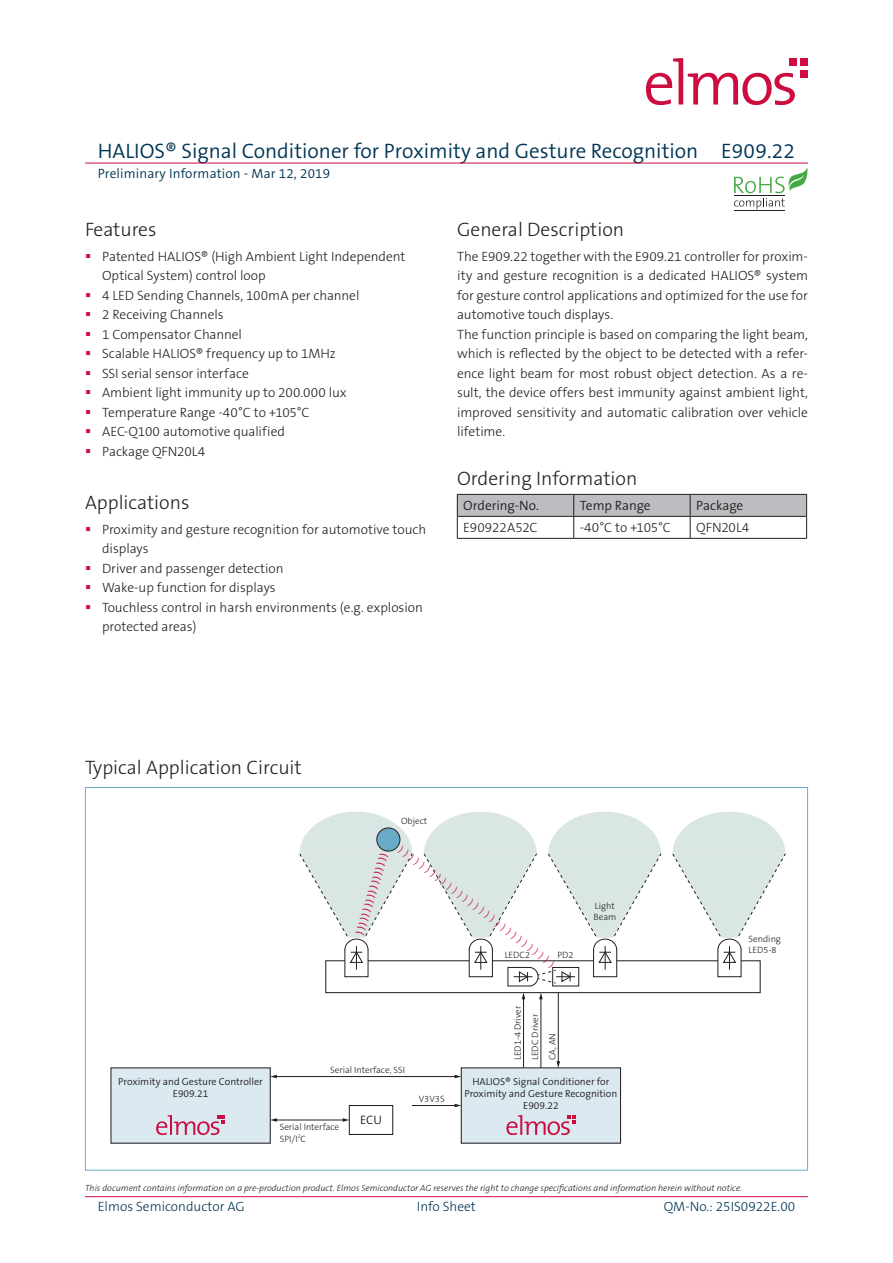
<style>
.page{position:relative;width:893px;height:1263px;background:#fff}
.page>*{position:absolute;margin:0;border:0;box-sizing:border-box;transform-origin:0 0}
.t1{font:300 21px "The Sans B4";color:#003555}
.Features_Application{font:300 19.5px "The Sans B3";color:#231f20}
.Fließtext{font:300 13.5px/19.5px "The Sans B3";color:#231f20}
.t2{font:300 13.5px "The Sans B3";color:#003555}
.t3{font:300 13.5px "The Sans B4";letter-spacing:.01em;color:#003555}
.Tabelenzeile{font:300 13.5px "The Sans B3";letter-spacing:-.01em;color:#231f20}
.Tabelle-Kopfzeile{font:300 13.5px "The Sans B4";letter-spacing:-.005em;color:#231f20}
.t4{font:300 12.3px "The Sans B4";color:#231f20}
.t5{font:300 10.2px/12.3px "The Sans B4";color:#231f20;text-align:center}
.t6{font:300 9.15px/11.1px "The Sans B3";color:#231f20}
.t7{font:300 9.15px "The Sans B4";color:#cd0d40}
.t8{font:600 9.15px "The Sans B6";color:#cd0d40}
.t9{font:italic 300 9px "The Sans B3";color:#231f20}
</style>
<div class="page">
<hr style="left:734px;top:211px;width:51px;height:1px;background:#231f20">
<svg style="left:734px;top:167px;width:74px;height:42px"></svg>
<svg style="left:646px;top:58px;width:149px;height:47px"></svg>
<div style="left:800px;top:70px;width:8px;height:7px;background:#cd0d40"></div>
<div style="left:789px;top:58px;width:7px;height:8px;background:#cd0d40"></div>
<div style="left:800px;top:58px;width:8px;height:8px;background:#cd0d40"></div>
<hr style="left:85px;top:1196px;width:723px;height:1px;background:#cd0d40">
<hr style="left:85px;top:163px;width:723px;height:1px;background:#cd0d40">
<div style="left:457px;top:494px;width:117px;height:22px;background:#bcbdc0"></div>
<hr style="left:457px;top:538px;width:117px;height:1px;background:#231f20">
<hr style="left:574px;top:538px;width:116px;height:1px;background:#231f20">
<hr style="left:690px;top:538px;width:117px;height:1px;background:#231f20">
<hr style="left:457px;top:494px;width:117px;height:1px;background:#231f20">
<svg style="left:457px;top:495px;width:1px;height:43px"></svg>
<svg style="left:573px;top:494px;width:234px;height:44px"></svg>
<hr style="left:457px;top:516px;width:117px;height:1px;background:#231f20">
<hr style="left:574px;top:516px;width:116px;height:1px;background:#231f20">
<hr style="left:690px;top:516px;width:117px;height:1px;background:#231f20">
<div style="left:111px;top:1068px;width:159px;height:75px;background:#dbeaf1"></div>
<div style="left:349px;top:1105px;width:44px;height:30px;border:1px solid #231f20"></div>
<svg style="left:156px;top:1115px;width:69px;height:20px"></svg>
<hr style="left:276px;top:1120px;width:68px;height:1px;background:#231f20">
<svg style="left:343px;top:1118px;width:6px;height:4px"></svg>
<svg style="left:270px;top:1118px;width:7px;height:4px"></svg>
<hr style="left:276px;top:1076px;width:180px;height:1px;background:#231f20">
<svg style="left:455px;top:1075px;width:6px;height:3px"></svg>
<svg style="left:270px;top:1075px;width:7px;height:3px"></svg>
<div style="left:461px;top:1068px;width:159px;height:75px;background:#dbeaf1"></div>
<div style="left:461px;top:1067px;width:160px;height:77px;border:1px solid #231f20"></div>
<svg style="left:299px;top:812px;width:114px;height:182px"></svg>
<svg style="left:672px;top:812px;width:114px;height:182px"></svg>
<div style="left:377px;top:828px;width:23px;height:23px;background:#69abc7;border-radius:50%"></div>
<div style="left:377px;top:828px;width:23px;height:23px;border:1px solid #231f20;border-radius:50%"></div>
<svg style="left:506px;top:1115px;width:69px;height:20px"></svg>
<hr style="left:523px;top:998px;width:1px;height:70px;background:#231f20">
<hr style="left:541px;top:998px;width:1px;height:70px;background:#231f20">
<svg style="left:423px;top:812px;width:239px;height:187px"></svg>
<hr style="left:558px;top:993px;width:1px;height:69px;background:#231f20">
<svg style="left:556px;top:1061px;width:4px;height:7px"></svg>
<hr style="left:412px;top:1105px;width:44px;height:1px;background:#231f20">
<svg style="left:455px;top:1104px;width:6px;height:3px"></svg>
<h1 class="t1" style="left:98px;top:139px;width:699px">HALIOS® Signal Conditioner for Proximity and Gesture Recognition E909.22</h1>
<p class="t3" style="left:98px;top:166px;width:234px">Preliminary Information - Mar 12, 2019</p>
<p class="Features_Application" style="left:85px;top:219px;width:73px">Features</p>
<p class="Fließtext" style="left:102px;top:247px;width:305px">Patented HALIOS® (High Ambient Light Independent<br>Optical System) control loop</p>
<p class="Fließtext" style="left:102px;top:286px;width:259px">4 LED Sending Channels, 100mA per channel</p>
<p class="Fließtext" style="left:102px;top:305px;width:123px">2 Receiving Channels</p>
<p class="Fließtext" style="left:102px;top:325px;width:141px">1 Compensator Channel</p>
<p class="Fließtext" style="left:102px;top:344px;width:235px">Scalable HALIOS® frequency up to 1MHz</p>
<p class="Fließtext" style="left:102px;top:364px;width:148px">SSI serial sensor interface</p>
<p class="Fließtext" style="left:102px;top:383px;width:246px">Ambient light immunity up to 200.000 lux</p>
<p class="Fließtext" style="left:102px;top:403px;width:209px">Temperature Range -40°C to +105°C</p>
<p class="Fließtext" style="left:102px;top:422px;width:185px">AEC-Q100 automotive qualified</p>
<p class="Fließtext" style="left:102px;top:442px;width:105px">Package QFN20L4</p>
<p class="Features_Application" style="left:85px;top:491px;width:106px">Applications</p>
<p class="Fließtext" style="left:102px;top:520px;width:326px">Proximity and gesture recognition for automotive touch displays</p>
<p class="Fließtext" style="left:102px;top:559px;width:183px">Driver and passenger detection</p>
<p class="Fließtext" style="left:102px;top:578px;width:175px">Wake-up function for displays</p>
<p class="Fließtext" style="left:102px;top:598px;width:322px">Touchless control in harsh environments (e.g. explosion protected areas)</p>
<p class="Features_Application" style="left:457px;top:219px;width:169px">General Description</p>
<p class="Fließtext" style="left:457px;top:247px;width:352px;text-align:justify">The E909.22 together with the E909.21 controller for proxim&shy;ity and gesture recognition is a dedicated HALIOS® system for gesture control applications and optimized for the use for automotive touch displays.</p>
<p class="Fließtext" style="left:457px;top:325px;width:352px;text-align:justify">The function principle is based on comparing the light beam, which is reflected by the object to be detected with a refer&shy;ence light beam for most robust object detection. As a re&shy;sult, the device offers best immunity against ambient light, improved sensitivity and automatic calibration over vehicle lifetime.</p>
<p class="Features_Application" style="left:457px;top:468px;width:182px">Ordering Information</p>
<p class="Tabelle-Kopfzeile" style="left:463px;top:498px;width:77px">Ordering-No.</p>
<p class="Tabelle-Kopfzeile" style="left:580px;top:498px;width:72px">Temp Range</p>
<p class="Tabelle-Kopfzeile" style="left:696px;top:498px;width:49px">Package</p>
<p class="Tabelenzeile" style="left:463px;top:520px;width:76px">E90922A52C</p>
<p class="Tabelenzeile" style="left:580px;top:520px;width:93px">-40°C to +105°C</p>
<p class="Tabelenzeile" style="left:696px;top:520px;width:55px">QFN20L4</p>
<p class="Features_Application" style="left:85px;top:757px;width:218px">Typical Application Circuit</p>
<p class="t6" style="left:401px;top:816px;width:28px">Object</p>
<p class="t5" style="left:118px;top:1075px;width:146px">Proximity and Gesture Controller<br>E909.21</p>
<p class="t8" style="left:355px;top:932px;width:86px;rotate:-73deg">) ) ) ) ) ) ) ) ) ) ) ) ) ) ) ) ) )</p>
<p class="t7" style="left:403px;top:844px;width:194px;rotate:37deg">) ) ) ) ) ) ) ) ) ) ) ) ) ) ) ) ) ) ) ) ) ) ) ) ) ) ) ) )</p>
<p class="t6" style="left:505px;top:949px;width:27px">LEDC2</p>
<p class="t6" style="left:557px;top:949px;width:18px">PD2</p>
<p class="t6" style="left:330px;top:1064px;width:76px">Serial Interface, SSI</p>
<p class="t6" style="left:512px;top:1060px;width:55px;rotate:-90deg">LED1-4 Driver</p>
<p class="t6" style="left:526px;top:1060px;width:48px;line-height:17.4px;rotate:-90deg">LEDC Driver<br>CA, AN</p>
<p class="t6" style="left:594px;top:901px;width:24px">Light<br>Beam</p>
<p class="t6" style="left:280px;top:1122px;width:61px">Serial Interface<br>SPI/I<sup>2</sup>C</p>
<p class="t4" style="left:360px;top:1113px;width:23px">ECU</p>
<p class="t6" style="left:419px;top:1093px;width:27px">V3V3S</p>
<p class="t5" style="left:464px;top:1075px;width:154px">HALIOS® Signal Conditioner for<br>Proximity and Gesture Recognition<br>E909.22</p>
<p class="t6" style="left:749px;top:933px;width:34px">Sending<br>LED5-8</p>
<p class="t9" style="left:85px;top:1183px;width:659px">This document contains information on a pre-production product. Elmos Semiconductor AG reserves the right to change specifications and information herein without notice.</p>
<p class="t2" style="left:98px;top:1199px;width:149px">Elmos Semiconductor AG</p>
<p class="t2" style="left:417px;top:1199px;width:61px">Info Sheet</p>
<p class="t2" style="left:664px;top:1199px;width:133px">QM-No.: 25IS0922E.00</p>
</div>
